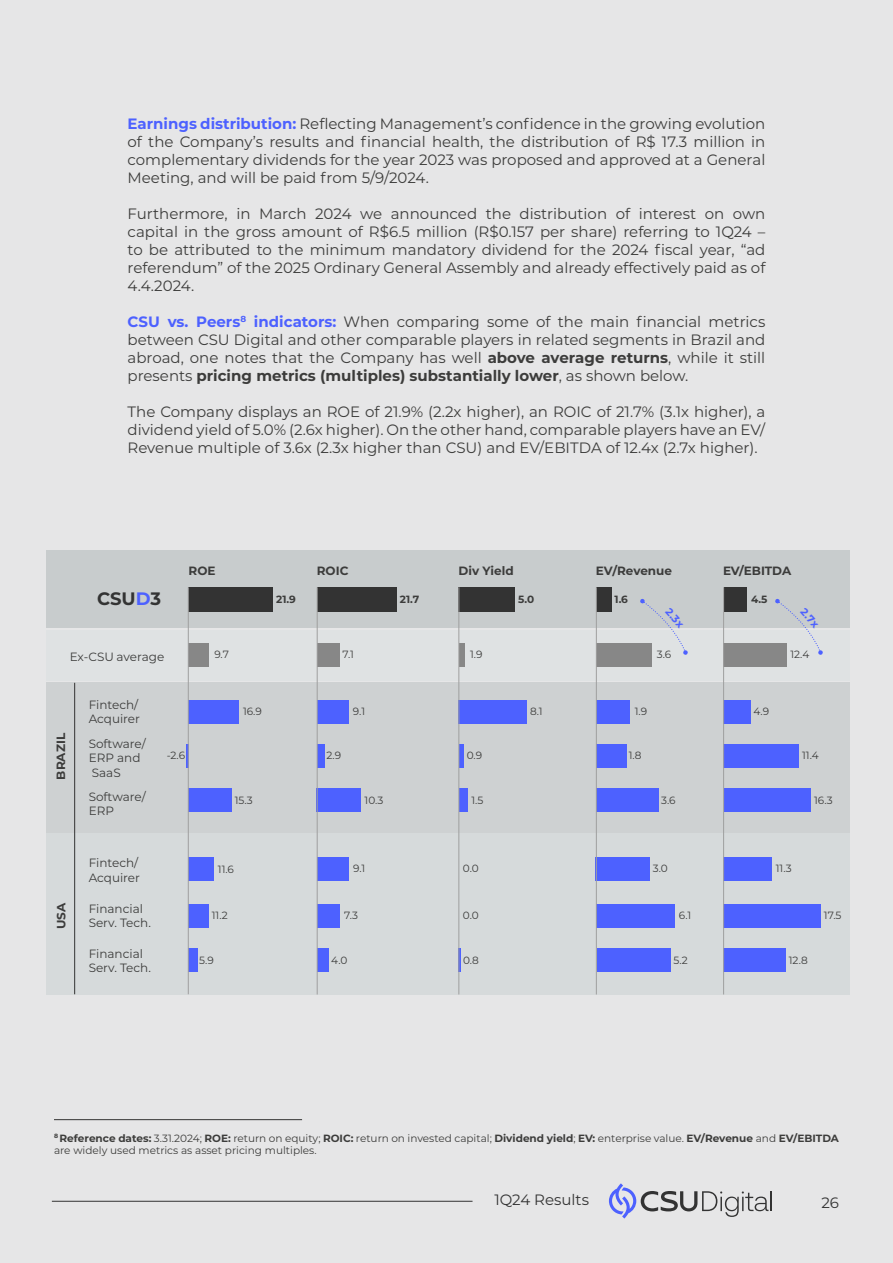
<style>
.page{position:relative;width:893px;height:1263px;background:#e6e6e7}
.page>*{position:absolute;margin:0;border:0;box-sizing:border-box;transform-origin:0 0}
.t1{font:700 18px "Montserrat";letter-spacing:-.005em;color:#333}
.t2{font:15px/18px "Montserrat";color:#3c3c3b;text-align:justify}
.t3{font:15px "Montserrat";color:#333}
.t4{font:12px/14.4px "Montserrat";color:#3c3c3b}
.t5{font:700 12px "Montserrat";color:#3c3c3b}
.t6{font:10.5px/12.6px "Montserrat";color:#3c3c3b}
.t7{font:700 10.5px "Montserrat";color:#3c3c3b}
.t8{font:700 10.5px "Montserrat";color:#4d61ff}
.s1{font-weight:700;color:#4d61ff}
.s2{font-weight:700}
.s3{color:#4d61ff}
</style>
<div class="page">
<hr style="left:52px;top:1201px;width:420px;height:1px;background:#333">
<svg style="left:609px;top:1183px;width:159px;height:35px"></svg>
<hr style="left:770px;top:1191px;width:2px;height:20px;background:#333">
<hr style="left:54px;top:1119px;width:248px;height:1px;background:#333">
<div style="left:47px;top:630px;width:803px;height:50px;background:#dfe2e3"></div>
<div style="left:188px;top:643px;width:21px;height:23px;background:#878787"></div>
<div style="left:317px;top:643px;width:22px;height:23px;background:#878787"></div>
<div style="left:459px;top:643px;width:5px;height:23px;background:#878787"></div>
<div style="left:596px;top:643px;width:55px;height:23px;background:#878787"></div>
<div style="left:723px;top:643px;width:64px;height:23px;background:#878787"></div>
<div style="left:47px;top:550px;width:803px;height:77px;background:#c8cccd"></div>
<div style="left:189px;top:587px;width:84px;height:24px;background:#333"></div>
<div style="left:317px;top:587px;width:79px;height:24px;background:#333"></div>
<div style="left:458px;top:587px;width:57px;height:24px;background:#333"></div>
<div style="left:596px;top:587px;width:16px;height:24px;background:#333"></div>
<div style="left:724px;top:587px;width:22px;height:24px;background:#333"></div>
<div style="left:47px;top:682px;width:803px;height:152px;background:#ced1d2"></div>
<div style="left:188px;top:700px;width:51px;height:23px;background:#4d61ff"></div>
<hr style="left:186px;top:744px;width:2px;height:24px;background:#4d61ff">
<div style="left:188px;top:788px;width:44px;height:24px;background:#4d61ff"></div>
<div style="left:317px;top:788px;width:44px;height:24px;background:#4d61ff"></div>
<div style="left:459px;top:788px;width:9px;height:24px;background:#4d61ff"></div>
<div style="left:596px;top:788px;width:63px;height:24px;background:#4d61ff"></div>
<div style="left:724px;top:788px;width:86px;height:24px;background:#4d61ff"></div>
<div style="left:317px;top:744px;width:7px;height:24px;background:#4d61ff"></div>
<svg style="left:459px;top:744px;width:4px;height:24px"></svg>
<div style="left:596px;top:744px;width:30px;height:24px;background:#4d61ff"></div>
<div style="left:723px;top:744px;width:76px;height:24px;background:#4d61ff"></div>
<div style="left:317px;top:700px;width:32px;height:23px;background:#4d61ff"></div>
<div style="left:458px;top:700px;width:69px;height:23px;background:#4d61ff"></div>
<div style="left:596px;top:700px;width:33px;height:23px;background:#4d61ff"></div>
<div style="left:723px;top:700px;width:28px;height:23px;background:#4d61ff"></div>
<div style="left:47px;top:834px;width:803px;height:161px;background:#d6dadb"></div>
<div style="left:188px;top:857px;width:26px;height:24px;background:#4d61ff"></div>
<div style="left:188px;top:904px;width:20px;height:23px;background:#4d61ff"></div>
<div style="left:188px;top:948px;width:10px;height:24px;background:#4d61ff"></div>
<div style="left:317px;top:948px;width:12px;height:24px;background:#4d61ff"></div>
<hr style="left:459px;top:948px;width:2px;height:24px;background:#4d61ff">
<div style="left:597px;top:948px;width:73px;height:24px;background:#4d61ff"></div>
<div style="left:723px;top:948px;width:63px;height:24px;background:#4d61ff"></div>
<div style="left:317px;top:904px;width:22px;height:23px;background:#4d61ff"></div>
<div style="left:597px;top:904px;width:78px;height:23px;background:#4d61ff"></div>
<div style="left:723px;top:904px;width:97px;height:23px;background:#4d61ff"></div>
<div style="left:317px;top:857px;width:31px;height:24px;background:#4d61ff"></div>
<div style="left:596px;top:857px;width:54px;height:24px;background:#4d61ff"></div>
<div style="left:723px;top:857px;width:48px;height:24px;background:#4d61ff"></div>
<hr style="left:74px;top:683px;width:1px;height:311px;background:#333">
<hr style="left:188px;top:587px;width:1px;height:407px;background:#9f9f9f">
<hr style="left:317px;top:587px;width:1px;height:407px;background:#9f9f9f">
<hr style="left:458px;top:587px;width:1px;height:407px;background:#9f9f9f">
<hr style="left:596px;top:587px;width:1px;height:407px;background:#9f9f9f">
<hr style="left:723px;top:587px;width:1px;height:407px;background:#9f9f9f">
<svg style="left:640px;top:599px;width:48px;height:56px"></svg>
<svg style="left:775px;top:599px;width:48px;height:56px"></svg>
<p class="t2" style="left:128px;top:114px;width:639px"><span class="s1">Earnings distribution:</span> Reflecting Management’s confidence in the growing evolution of the Company’s results and financial health, the distribution of R$ 17.3 million in complementary dividends for the year 2023 was proposed and approved at a General Meeting, and will be paid from 5/9/2024.</p>
<p class="t2" style="left:128px;top:204px;width:639px">Furthermore, in March 2024 we announced the distribution of interest on own capital in the gross amount of R$6.5 million (R$0.157 per share) referring to 1Q24 – to be attributed to the minimum mandatory dividend for the 2024 fiscal year, “ad referendum” of the 2025 Ordinary General Assembly and already effectively paid as of 4.4.2024.</p>
<p class="t2" style="left:128px;top:312px;width:639px"><span class="s1">CSU vs. Peers</span><sup>8</sup> <span class="s1">indicators:</span> When comparing some of the main financial metrics between CSU Digital and other comparable players in related segments in Brazil and abroad, one notes that the Company has well <span class="s2">above average returns</span>, while it still presents <span class="s2">pricing metrics (multiples) substantially lower</span>, as shown below.</p>
<p class="t2" style="left:128px;top:402px;width:639px">The Company displays an ROE of 21.9% (2.2x higher), an ROIC of 21.7% (3.1x higher), a dividend yield of 5.0% (2.6x higher). On the other hand, comparable players have an EV/ Revenue multiple of 3.6x (2.3x higher than CSU) and EV/EBITDA of 12.4x (2.7x higher).</p>
<p class="t1" style="left:97px;top:586px;width:66px">CSU<span class="s3">D</span>3</p>
<p class="t5" style="left:189px;top:562px;width:28px">ROE</p>
<p class="t5" style="left:317px;top:562px;width:33px">ROIC</p>
<p class="t5" style="left:458px;top:562px;width:57px">Div Yield</p>
<p class="t5" style="left:596px;top:562px;width:78px">EV/Revenue</p>
<p class="t5" style="left:723px;top:562px;width:70px">EV/EBITDA</p>
<p class="t7" style="left:276px;top:591px;width:21px">21.9</p>
<p class="t7" style="left:400px;top:591px;width:21px">21.7</p>
<p class="t7" style="left:518px;top:591px;width:17px">5.0</p>
<p class="t7" style="left:615px;top:591px;width:15px">1.6</p>
<p class="t7" style="left:751px;top:591px;width:18px">4.5</p>
<p class="t8" style="left:673px;top:605px;width:23px;rotate:48deg">2.3x</p>
<p class="t8" style="left:808px;top:605px;width:23px;rotate:48deg">2.7x</p>
<p class="t4" style="left:70px;top:649px;width:96px">Ex-CSU average</p>
<p class="t6" style="left:214px;top:647px;width:16px">9.7</p>
<p class="t6" style="left:343px;top:647px;width:13px">7.1</p>
<p class="t6" style="left:470px;top:647px;width:14px">1.9</p>
<p class="t6" style="left:657px;top:647px;width:16px">3.6</p>
<p class="t6" style="left:790px;top:647px;width:20px">12.4</p>
<p class="t5" style="left:52px;top:779px;width:48px;rotate:-90deg">BRAZIL</p>
<p class="t4" style="left:89px;top:697px;width:53px">Fintech/<br>Acquirer</p>
<p class="t6" style="left:243px;top:705px;width:20px">16.9</p>
<p class="t6" style="left:167px;top:749px;width:20px">-2.6</p>
<p class="t6" style="left:235px;top:793px;width:19px">15.3</p>
<p class="t6" style="left:365px;top:793px;width:20px">10.3</p>
<p class="t6" style="left:471px;top:793px;width:13px">1.5</p>
<p class="t6" style="left:661px;top:793px;width:16px">3.6</p>
<p class="t6" style="left:814px;top:793px;width:20px">16.3</p>
<p class="t6" style="left:353px;top:705px;width:14px">9.1</p>
<p class="t6" style="left:530px;top:705px;width:14px">8.1</p>
<p class="t6" style="left:635px;top:705px;width:14px">1.9</p>
<p class="t6" style="left:753px;top:705px;width:17px">4.9</p>
<p class="t4" style="left:89px;top:736px;width:59px">Software/<br>ERP and<br>SaaS</p>
<p class="t4" style="left:89px;top:789px;width:59px">Software/<br>ERP</p>
<p class="t6" style="left:326px;top:749px;width:16px">2.9</p>
<p class="t6" style="left:467px;top:749px;width:17px">0.9</p>
<p class="t6" style="left:629px;top:749px;width:14px">1.8</p>
<p class="t6" style="left:802px;top:749px;width:18px">11.4</p>
<p class="t4" style="left:89px;top:855px;width:53px">Fintech/<br>Acquirer</p>
<p class="t5" style="left:53px;top:929px;width:28px;rotate:-90deg">USA</p>
<p class="t4" style="left:89px;top:901px;width:64px">Financial<br>Serv. Tech.</p>
<p class="t4" style="left:89px;top:946px;width:64px">Financial<br>Serv. Tech.</p>
<p class="t6" style="left:353px;top:862px;width:14px">9.1</p>
<p class="t6" style="left:463px;top:862px;width:17px">0.0</p>
<p class="t6" style="left:653px;top:862px;width:16px">3.0</p>
<p class="t6" style="left:776px;top:862px;width:17px">11.3</p>
<p class="t6" style="left:218px;top:862px;width:18px">11.6</p>
<p class="t6" style="left:212px;top:908px;width:17px">11.2</p>
<p class="t6" style="left:199px;top:954px;width:16px">5.9</p>
<p class="t6" style="left:331px;top:954px;width:18px">4.0</p>
<p class="t6" style="left:463px;top:954px;width:17px">0.8</p>
<p class="t6" style="left:673px;top:954px;width:16px">5.2</p>
<p class="t6" style="left:789px;top:954px;width:20px">12.8</p>
<p class="t6" style="left:344px;top:908px;width:15px">7.3</p>
<p class="t6" style="left:463px;top:908px;width:17px">0.0</p>
<p class="t6" style="left:679px;top:908px;width:14px">6.1</p>
<p class="t6" style="left:824px;top:908px;width:19px">17.5</p>
<p class="t6" style="left:54px;top:1131px;width:786px"><sup>8</sup> <span class="s2">Reference dates:</span> 3.31.2024; <span class="s2">ROE:</span> return on equity; <span class="s2">ROIC:</span> return on invested capital; <span class="s2">Dividend yield</span>; <span class="s2">EV:</span> enterprise value. <span class="s2">EV/Revenue</span> and <span class="s2">EV/EBITDA </span>are widely used metrics as asset pricing multiples.</p>
<p class="t3" style="left:494px;top:1189px;width:96px">1Q24 Results</p>
<p class="t3" style="left:821px;top:1193px;width:19px">26</p>
</div>
